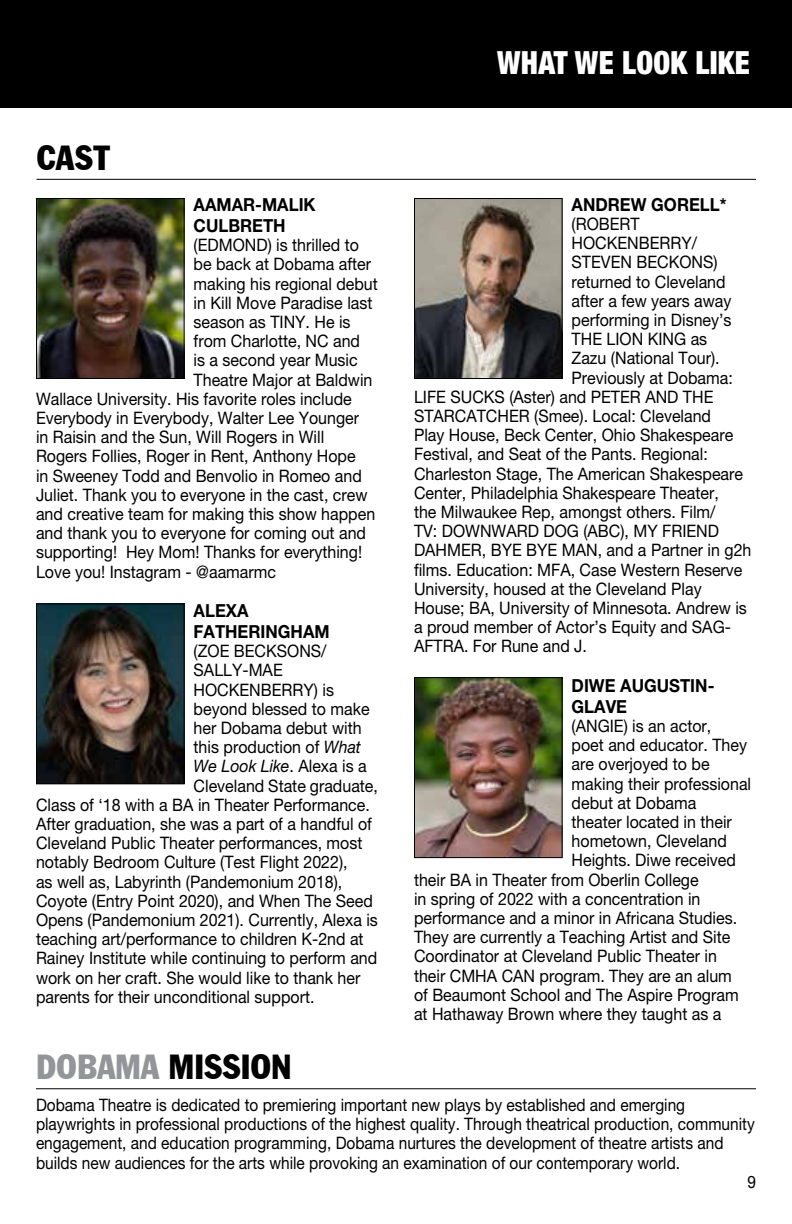
<style>
.page{position:relative;width:792px;height:1224px;background:#fff}
.page>*{position:absolute;margin:0;border:0;box-sizing:border-box;transform-origin:0 0}
.t1{font:condensed 34px "Franklin Gothic BT";color:#000}
.t2{font:900 condensed 32px "Helvetica Neue LT Pro";letter-spacing:.01em;color:#fff;scale:.94 1}
.t3{font:700 18px/21.2px "Helvetica Neue LT Pro";color:#000;scale:.93 1}
.t4{font:17.2px "Helvetica Neue LT Pro";color:#000;scale:.93 1}
.t5{font:17.2px/19.2px "Helvetica Neue LT Pro";color:#000;scale:.9 1}
.t6{font:italic 17.2px "Helvetica Neue LT Pro";color:#000;scale:.93 1}
.s1{font-style:italic}
.s2{font-style:normal}
.s3{color:#939598}
</style>
<div class="page">
<div style="left:0;top:0;width:792px;height:108px;background:#000"></div>
<hr style="left:36px;top:1088px;width:720px;height:1px;background:#000">
<hr style="left:37px;top:179px;width:719px;height:1px;background:#000">
<img style="left:38px;top:200px;width:145px;height:177px">
<div style="left:36px;top:198px;width:149px;height:181px;border:1px solid #000"></div>
<img style="left:416px;top:200px;width:145px;height:177px">
<div style="left:414px;top:198px;width:149px;height:181px;border:1px solid #000"></div>
<img style="left:38px;top:605px;width:145px;height:177px">
<div style="left:36px;top:603px;width:149px;height:181px;border:1px solid #000"></div>
<img style="left:416px;top:679px;width:145px;height:177px">
<div style="left:414px;top:677px;width:149px;height:181px;border:1px solid #000"></div>
<h1 class="t1" style="left:37px;top:135px;width:75px">CAST</h1>
<p class="t3" style="left:194px;top:193px;width:133px">AAMAR-MALIK<br>CULBRETH</p>
<p class="t4" style="left:194px;top:235px;width:179px">(EDMOND) is thrilled to</p>
<p class="t4" style="left:194px;top:254px;width:192px">be back at Dobama after</p>
<p class="t4" style="left:194px;top:273px;width:200px">making his regional debut</p>
<p class="t4" style="left:194px;top:292px;width:194px">in Kill Move Paradise last</p>
<p class="t4" style="left:194px;top:312px;width:170px">season as TINY. He is</p>
<p class="t4" style="left:194px;top:331px;width:181px">from Charlotte, NC and</p>
<p class="t4" style="left:194px;top:350px;width:178px">is a second year Music</p>
<p class="t4" style="left:194px;top:369px;width:194px">Theatre Major at Baldwin</p>
<p class="t4" style="left:36px;top:388px;width:341px">Wallace University. His favorite roles include</p>
<p class="t4" style="left:36px;top:408px;width:349px">Everybody in Everybody, Walter Lee Younger</p>
<p class="t4" style="left:36px;top:427px;width:311px">in Raisin and the Sun, Will Rogers in Will</p>
<p class="t4" style="left:36px;top:446px;width:345px">Rogers Follies, Roger in Rent, Anthony Hope</p>
<p class="t4" style="left:36px;top:465px;width:352px">in Sweeney Todd and Benvolio in Romeo and</p>
<p class="t4" style="left:36px;top:484px;width:358px">Juliet. Thank you to everyone in the cast, crew</p>
<p class="t4" style="left:36px;top:504px;width:366px">and creative team for making this show happen</p>
<p class="t4" style="left:36px;top:523px;width:356px">and thank you to everyone for coming out and</p>
<p class="t4" style="left:36px;top:542px;width:352px">supporting! Hey Mom! Thanks for everything!</p>
<p class="t4" style="left:36px;top:561px;width:260px">Love you! Instagram - @aamarmc</p>
<p class="t3" style="left:194px;top:599px;width:148px">ALEXA<br>FATHERINGHAM</p>
<p class="t4" style="left:194px;top:641px;width:145px">(ZOE BECKSONS/</p>
<p class="t4" style="left:194px;top:660px;width:97px">SALLY-MAE</p>
<p class="t4" style="left:194px;top:679px;width:152px">HOCKENBERRY) is</p>
<p class="t4" style="left:194px;top:698px;width:191px">beyond blessed to make</p>
<p class="t4" style="left:194px;top:718px;width:182px">her Dobama debut with</p>
<p class="t4" style="left:194px;top:737px;width:182px">this production of <span class="s1">What</span></p>
<p class="t6" style="left:194px;top:756px;width:188px">We Look Like<span class="s2">. Alexa is a</span></p>
<p class="t4" style="left:194px;top:775px;width:200px">Cleveland State graduate,</p>
<p class="t4" style="left:36px;top:794px;width:360px">Class of ‘18 with a BA in Theater Performance.</p>
<p class="t4" style="left:36px;top:814px;width:363px">After graduation, she was a part of a handful of</p>
<p class="t4" style="left:36px;top:833px;width:353px">Cleveland Public Theater performances, most</p>
<p class="t4" style="left:36px;top:852px;width:337px">notably Bedroom Culture (Test Flight 2022),</p>
<p class="t4" style="left:36px;top:871px;width:331px">as well as, Labyrinth (Pandemonium 2018),</p>
<p class="t4" style="left:36px;top:890px;width:364px">Coyote (Entry Point 2020), and When The Seed</p>
<p class="t4" style="left:36px;top:910px;width:369px">Opens (Pandemonium 2021). Currently, Alexa is</p>
<p class="t4" style="left:36px;top:929px;width:354px">teaching art/performance to children K-2nd at</p>
<p class="t4" style="left:36px;top:948px;width:368px">Rainey Institute while continuing to perform and</p>
<p class="t4" style="left:36px;top:967px;width:350px">work on her craft. She would like to thank her</p>
<p class="t4" style="left:36px;top:986px;width:301px">parents for their unconditional support.</p>
<h1 class="t1" style="left:36px;top:1045px;width:257px"><span class="s3">DOBAMA</span> MISSION</h1>
<h2 class="t2" style="left:497px;top:43px;width:270px">WHAT WE LOOK LIKE</h2>
<p class="t3" style="left:572px;top:193px;width:168px">ANDREW GORELL*</p>
<p class="t4" style="left:572px;top:214px;width:75px">(ROBERT</p>
<p class="t4" style="left:572px;top:233px;width:137px">HOCKENBERRY/</p>
<p class="t4" style="left:572px;top:252px;width:159px">STEVEN BECKONS)</p>
<p class="t4" style="left:572px;top:271px;width:167px">returned to Cleveland</p>
<p class="t4" style="left:572px;top:290px;width:173px">after a few years away</p>
<p class="t4" style="left:572px;top:310px;width:174px">performing in Disney’s</p>
<p class="t4" style="left:572px;top:329px;width:147px">THE LION KING as</p>
<p class="t4" style="left:572px;top:348px;width:161px">Zazu (National Tour).</p>
<p class="t4" style="left:572px;top:367px;width:175px">Previously at Dobama:</p>
<p class="t4" style="left:414px;top:386px;width:324px">LIFE SUCKS (Aster) and PETER AND THE</p>
<p class="t4" style="left:414px;top:406px;width:321px">STARCATCHER (Smee). Local: Cleveland</p>
<p class="t4" style="left:414px;top:425px;width:345px">Play House, Beck Center, Ohio Shakespeare</p>
<p class="t4" style="left:414px;top:444px;width:318px">Festival, and Seat of the Pants. Regional:</p>
<p class="t4" style="left:414px;top:463px;width:355px">Charleston Stage, The American Shakespeare</p>
<p class="t4" style="left:414px;top:482px;width:329px">Center, Philadelphia Shakespeare Theater,</p>
<p class="t4" style="left:414px;top:502px;width:326px">the Milwaukee Rep, amongst others. Film/</p>
<p class="t4" style="left:414px;top:521px;width:330px">TV: DOWNWARD DOG (ABC), MY FRIEND</p>
<p class="t4" style="left:414px;top:540px;width:364px">DAHMER, BYE BYE MAN, and a Partner in g2h</p>
<p class="t4" style="left:414px;top:559px;width:355px">films. Education: MFA, Case Western Reserve</p>
<p class="t4" style="left:414px;top:578px;width:311px">University, housed at the Cleveland Play</p>
<p class="t4" style="left:414px;top:598px;width:360px">House; BA, University of Minnesota. Andrew is</p>
<p class="t4" style="left:414px;top:617px;width:342px">a proud member of Actor’s Equity and SAG-</p>
<p class="t4" style="left:414px;top:636px;width:188px">AFTRA. For Rune and J.</p>
<p class="t3" style="left:572px;top:674px;width:155px">DIWE AUGUSTIN-<br>GLAVE</p>
<p class="t4" style="left:572px;top:716px;width:152px">(ANGIE) is an actor,</p>
<p class="t4" style="left:572px;top:735px;width:190px">poet and educator. They</p>
<p class="t4" style="left:572px;top:754px;width:150px">are overjoyed to be</p>
<p class="t4" style="left:572px;top:773px;width:195px">making their professional</p>
<p class="t4" style="left:572px;top:792px;width:136px">debut at Dobama</p>
<p class="t4" style="left:572px;top:812px;width:174px">theater located in their</p>
<p class="t4" style="left:572px;top:831px;width:168px">hometown, Cleveland</p>
<p class="t4" style="left:572px;top:850px;width:178px">Heights. Diwe received</p>
<p class="t4" style="left:414px;top:869px;width:308px">their BA in Theater from Oberlin College</p>
<p class="t4" style="left:414px;top:888px;width:310px">in spring of 2022 with a concentration in</p>
<p class="t4" style="left:414px;top:908px;width:349px">performance and a minor in Africana Studies.</p>
<p class="t4" style="left:414px;top:927px;width:342px">They are currently a Teaching Artist and Site</p>
<p class="t4" style="left:414px;top:946px;width:327px">Coordinator at Cleveland Public Theater in</p>
<p class="t4" style="left:414px;top:965px;width:343px">their CMHA CAN program. They are an alum</p>
<p class="t4" style="left:414px;top:984px;width:351px">of Beaumont School and The Aspire Program</p>
<p class="t4" style="left:414px;top:1004px;width:332px">at Hathaway Brown where they taught as a</p>
<p class="t5" style="left:36px;top:1095px;width:800px">Dobama Theatre is dedicated to premiering important new plays by established and emerging playwrights in professional productions of the highest quality. Through theatrical production, community engagement, and education programming, Dobama nurtures the development of theatre artists and builds new audiences for the arts while provoking an examination of our contemporary world.</p>
<p class="t5" style="left:747px;top:1172px;width:11px">9</p>
</div>
